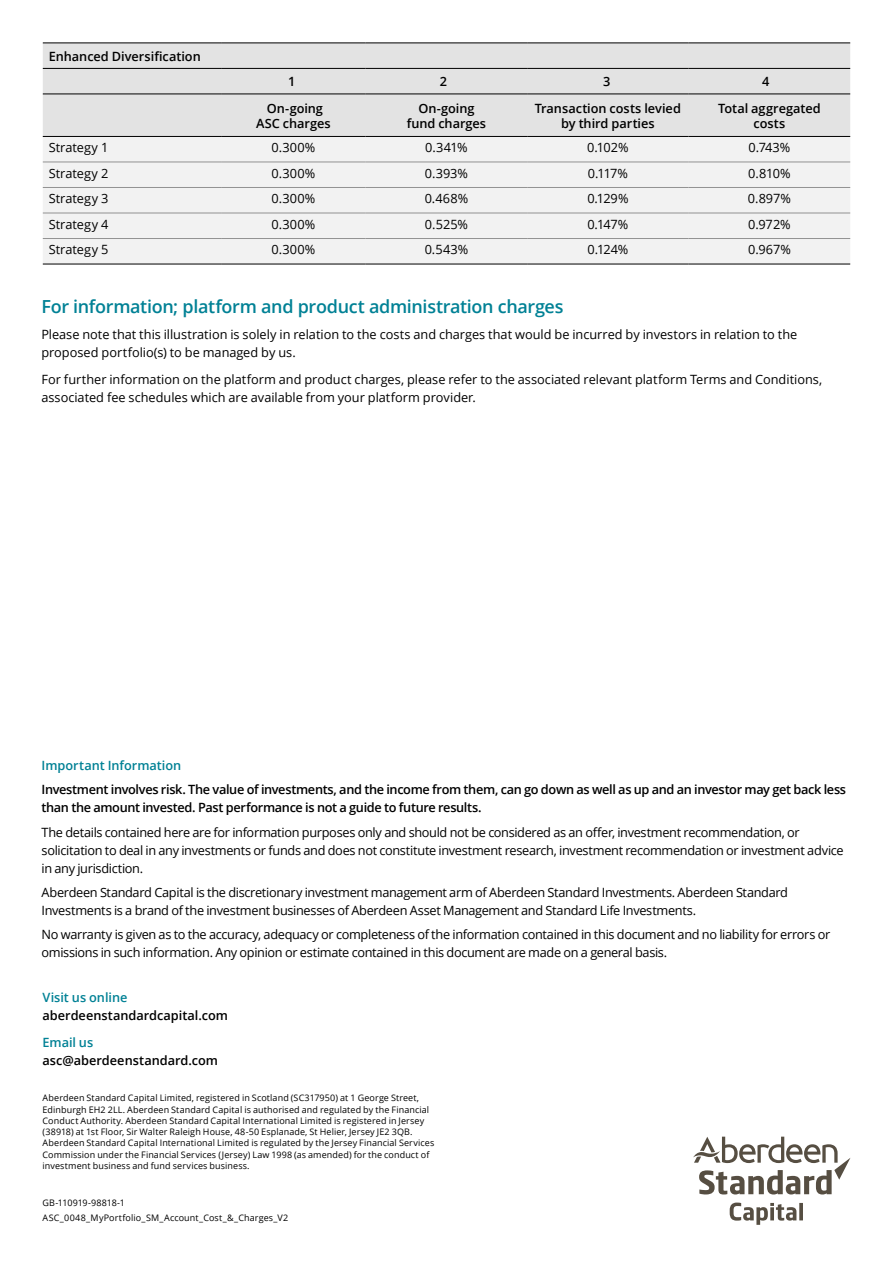
<style>
.page{position:relative;width:893px;height:1263px;background:#fff}
.page>*{position:absolute;margin:0;border:0;box-sizing:border-box;transform-origin:0 0}
.t1{font:600 18px "Open Sans";letter-spacing:-.02em;color:#008195}
.t2{font:12.75px/18px "Open Sans";letter-spacing:-.02em;color:#000}
.t3{font:12.75px/18px "Open Sans";color:#000}
.t4{font:600 12.75px/15px "Open Sans";letter-spacing:-.01em;color:#000;text-align:center}
.t5{font:600 12.75px "Open Sans";letter-spacing:-.005em;color:#008195}
.t6{font:9px/11.2px "Open Sans";letter-spacing:.01em;color:#000}
</style>
<div class="page">
<svg style="left:693px;top:1137px;width:157px;height:88px"></svg>
<div style="left:43px;top:44px;width:807px;height:92px;background:#e3e3e3"></div>
<div style="left:43px;top:137px;width:807px;height:127px;background:#f2f2f2"></div>
<hr style="left:43px;top:162px;width:178px;height:1px;background:#929292">
<hr style="left:221px;top:162px;width:145px;height:1px;background:#929292">
<hr style="left:366px;top:162px;width:161px;height:1px;background:#929292">
<hr style="left:527px;top:162px;width:162px;height:1px;background:#929292">
<hr style="left:689px;top:162px;width:161px;height:1px;background:#929292">
<hr style="left:43px;top:187px;width:178px;height:1px;background:#929292">
<hr style="left:221px;top:187px;width:145px;height:1px;background:#929292">
<hr style="left:366px;top:187px;width:161px;height:1px;background:#929292">
<hr style="left:527px;top:187px;width:162px;height:1px;background:#929292">
<hr style="left:689px;top:187px;width:161px;height:1px;background:#929292">
<hr style="left:43px;top:213px;width:178px;height:1px;background:#929292">
<hr style="left:221px;top:213px;width:145px;height:1px;background:#929292">
<hr style="left:366px;top:213px;width:161px;height:1px;background:#929292">
<hr style="left:527px;top:213px;width:162px;height:1px;background:#929292">
<hr style="left:689px;top:213px;width:161px;height:1px;background:#929292">
<hr style="left:43px;top:238px;width:178px;height:1px;background:#929292">
<hr style="left:221px;top:238px;width:145px;height:1px;background:#929292">
<hr style="left:366px;top:238px;width:161px;height:1px;background:#929292">
<hr style="left:527px;top:238px;width:162px;height:1px;background:#929292">
<hr style="left:689px;top:238px;width:161px;height:1px;background:#929292">
<hr style="left:43px;top:264px;width:178px;height:1px;background:#000">
<hr style="left:221px;top:264px;width:145px;height:1px;background:#000">
<hr style="left:366px;top:264px;width:161px;height:1px;background:#000">
<hr style="left:527px;top:264px;width:162px;height:1px;background:#000">
<hr style="left:689px;top:264px;width:161px;height:1px;background:#000">
<hr style="left:43px;top:94px;width:178px;height:1px;background:#000">
<hr style="left:221px;top:94px;width:145px;height:1px;background:#000">
<hr style="left:366px;top:94px;width:161px;height:1px;background:#000">
<hr style="left:527px;top:94px;width:162px;height:1px;background:#000">
<hr style="left:689px;top:94px;width:161px;height:1px;background:#000">
<hr style="left:43px;top:43px;width:178px;height:1px;background:#000">
<hr style="left:221px;top:43px;width:145px;height:1px;background:#000">
<hr style="left:366px;top:43px;width:161px;height:1px;background:#000">
<hr style="left:527px;top:43px;width:162px;height:1px;background:#000">
<hr style="left:689px;top:43px;width:161px;height:1px;background:#000">
<hr style="left:43px;top:68px;width:178px;height:1px;background:#000">
<hr style="left:221px;top:68px;width:145px;height:1px;background:#000">
<hr style="left:366px;top:68px;width:161px;height:1px;background:#000">
<hr style="left:527px;top:68px;width:162px;height:1px;background:#000">
<hr style="left:689px;top:68px;width:161px;height:1px;background:#000">
<hr style="left:43px;top:136px;width:178px;height:1px;background:#000">
<hr style="left:221px;top:136px;width:145px;height:1px;background:#000">
<hr style="left:366px;top:136px;width:161px;height:1px;background:#000">
<hr style="left:527px;top:136px;width:162px;height:1px;background:#000">
<hr style="left:689px;top:136px;width:161px;height:1px;background:#000">
<p class="t4" style="left:49px;top:48px;width:153px">Enhanced Diversification</p>
<p class="t4" style="left:288px;top:74px;width:9px">1</p>
<p class="t4" style="left:440px;top:74px;width:9px">2</p>
<p class="t4" style="left:603px;top:74px;width:9px">3</p>
<p class="t4" style="left:762px;top:74px;width:9px">4</p>
<p class="t4" style="left:256px;top:100px;width:76px">On-going<br>ASC charges</p>
<p class="t4" style="left:407px;top:100px;width:81px">On-going fund charges</p>
<p class="t4" style="left:535px;top:100px;width:148px">Transaction costs levied by third parties</p>
<p class="t4" style="left:718px;top:100px;width:104px">Total aggregated costs</p>
<p class="t3" style="left:49px;top:138px;width:61px">Strategy 1</p>
<p class="t2" style="left:271px;top:138px;width:45px">0.300%</p>
<p class="t2" style="left:425px;top:138px;width:44px">0.341%</p>
<p class="t2" style="left:587px;top:138px;width:43px">0.102%</p>
<p class="t2" style="left:748px;top:138px;width:43px">0.743%</p>
<p class="t3" style="left:49px;top:164px;width:61px">Strategy 2</p>
<p class="t2" style="left:271px;top:164px;width:45px">0.300%</p>
<p class="t2" style="left:425px;top:164px;width:45px">0.393%</p>
<p class="t2" style="left:588px;top:164px;width:42px">0.117%</p>
<p class="t2" style="left:748px;top:164px;width:44px">0.810%</p>
<p class="t3" style="left:49px;top:189px;width:61px">Strategy 3</p>
<p class="t2" style="left:271px;top:189px;width:45px">0.300%</p>
<p class="t2" style="left:425px;top:189px;width:45px">0.468%</p>
<p class="t2" style="left:587px;top:189px;width:43px">0.129%</p>
<p class="t2" style="left:748px;top:189px;width:45px">0.897%</p>
<p class="t3" style="left:49px;top:215px;width:61px">Strategy 4</p>
<p class="t2" style="left:271px;top:215px;width:45px">0.300%</p>
<p class="t2" style="left:425px;top:215px;width:44px">0.525%</p>
<p class="t2" style="left:587px;top:215px;width:43px">0.147%</p>
<p class="t2" style="left:748px;top:215px;width:44px">0.972%</p>
<p class="t3" style="left:49px;top:240px;width:61px">Strategy 5</p>
<p class="t2" style="left:271px;top:240px;width:45px">0.300%</p>
<p class="t2" style="left:425px;top:240px;width:45px">0.543%</p>
<p class="t2" style="left:587px;top:240px;width:42px">0.124%</p>
<p class="t2" style="left:748px;top:240px;width:44px">0.967%</p>
<h1 class="t1" style="left:41px;top:294px;width:524px">For information; platform and product administration charges</h1>
<p class="t3" style="left:41px;top:325px;width:757px">Please note that this illustration is solely in relation to the costs and charges that would be incurred by investors in relation to the proposed portfolio(s) to be managed by us.</p>
<p class="t3" style="left:41px;top:370px;width:782px">For further information on the platform and product charges, please refer to the associated relevant platform Terms and Conditions, associated fee schedules which are available from your platform provider.</p>
<p class="t5" style="left:42px;top:756px;width:141px">Important Information</p>
<p class="t4" style="left:42px;top:780px;width:806px;line-height:18px;text-align:left">Investment involves risk. The value of investments, and the income from them, can go down as well as up and an investor may get back less than the amount invested. Past performance is not a guide to future results.</p>
<p class="t2" style="left:42px;top:822px;width:804px">The details contained here are for information purposes only and should not be considered as an offer, investment recommendation, or solicitation to deal in any investments or funds and does not constitute investment research, investment recommendation or investment advice in any jurisdiction.</p>
<p class="t2" style="left:42px;top:883px;width:748px">Aberdeen Standard Capital is the discretionary investment management arm of Aberdeen Standard Investments. Aberdeen Standard<br>Investments is a brand of the investment businesses of Aberdeen Asset Management and Standard Life Investments.</p>
<p class="t2" style="left:42px;top:925px;width:790px">No warranty is given as to the accuracy, adequacy or completeness of the information contained in this document and no liability for errors or omissions in such information. Any opinion or estimate contained in this document are made on a general basis.</p>
<p class="t5" style="left:43px;top:989px;width:86px">Visit us online</p>
<p class="t4" style="left:43px;top:1008px;width:187px">aberdeenstandardcapital.com</p>
<p class="t5" style="left:43px;top:1033px;width:52px">Email us</p>
<p class="t4" style="left:43px;top:1052px;width:177px">asc@aberdeenstandard.com</p>
<p class="t6" style="left:43px;top:1092px;width:393px">Aberdeen Standard Capital Limited, registered in Scotland (SC317950) at 1 George Street, Edinburgh EH2 2LL. Aberdeen Standard Capital is authorised and regulated by the Financial Conduct Authority. Aberdeen Standard Capital International Limited is registered in Jersey (38918) at 1st Floor, Sir Walter Raleigh House, 48-50 Esplanade, St Helier, Jersey JE2 3QB.<br>Aberdeen Standard Capital International Limited is regulated by the Jersey Financial Services Commission under the Financial Services (Jersey) Law 1998 (as amended) for the conduct of investment business and fund services business.</p>
<p class="t6" style="left:43px;top:1195px;width:247px;line-height:15px">GB-110919-98818-1<br>ASC_0048_MyPortfolio_SM_Account_Cost_&amp;_Charges_V2</p>
</div>
